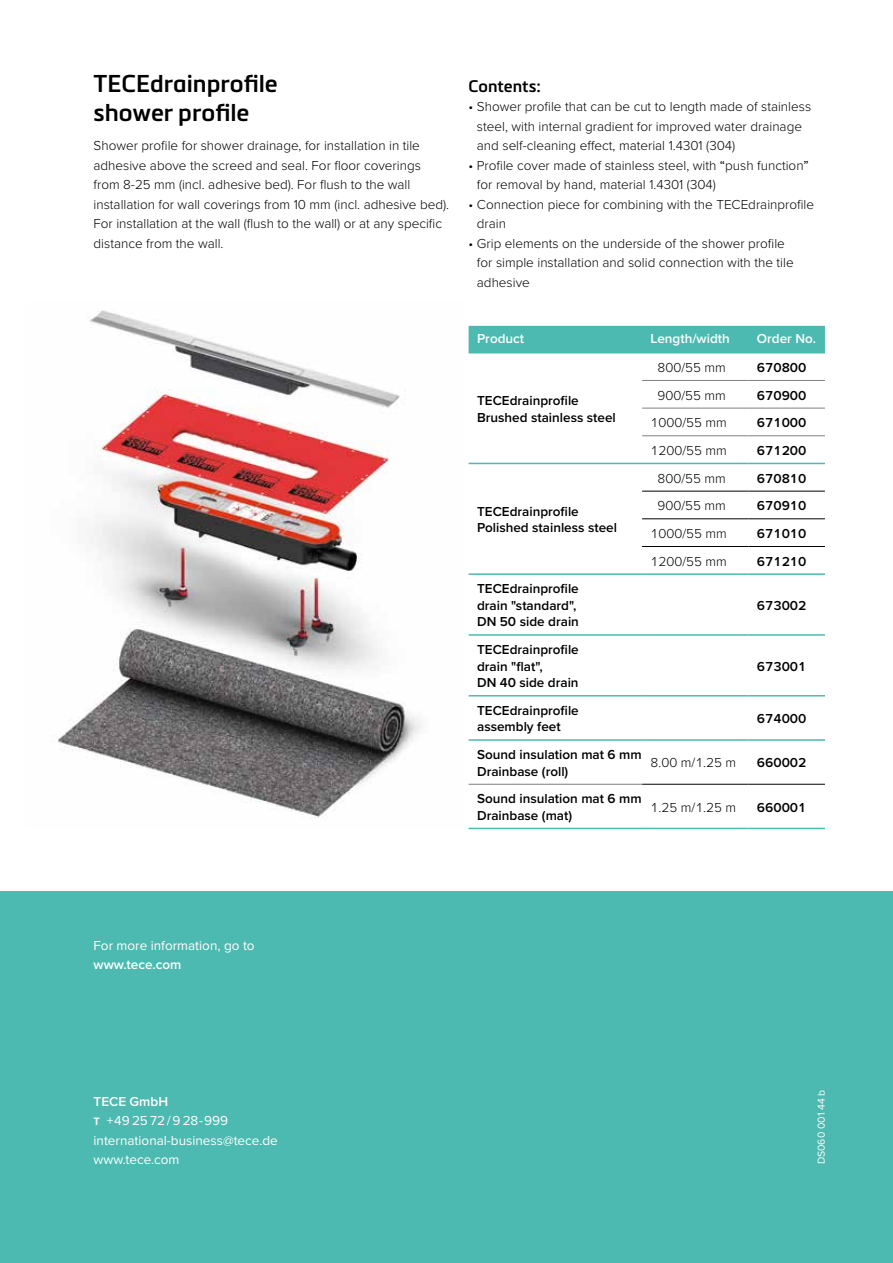
<style>
.page{position:relative;width:893px;height:1263px;background:#fff}
.page>*{position:absolute;margin:0;border:0;box-sizing:border-box;transform-origin:0 0}
.t1{font:600 24px/29.2px "Metronic Pro";color:#000}
.t2{font:600 16.5px "Metronic Pro";color:#000}
.t3{font:300 13.5px/19.5px "Proxima Nova";color:#000}
.t4{font:600 13.5px/16.5px "Proxima Nova";color:#000}
.t5{font:13.5px/19.5px "Proxima Nova";color:#fff}
.t6{font:600 13.5px "Proxima Nova";color:#fff}
.t7{font:10.5px "Proxima Nova";color:#fff}
.s1{font-weight:400}
.s2{font-weight:600}
</style>
<div class="page">
<img style="left:58px;top:310px;width:364px;height:509px">
<div style="left:0;top:891px;width:893px;height:372px;background:#4cbab0"></div>
<div style="left:469px;top:326px;width:356px;height:27px;background:#4cbab0"></div>
<hr style="left:642px;top:491px;width:106px;height:1px;background:#000">
<hr style="left:748px;top:491px;width:77px;height:1px;background:#000">
<hr style="left:642px;top:518px;width:106px;height:1px;background:#000">
<hr style="left:748px;top:518px;width:77px;height:1px;background:#000">
<hr style="left:642px;top:546px;width:106px;height:1px;background:#000">
<hr style="left:748px;top:546px;width:77px;height:1px;background:#000">
<hr style="left:642px;top:784px;width:106px;height:1px;background:#000">
<hr style="left:748px;top:784px;width:77px;height:1px;background:#000">
<hr style="left:642px;top:380px;width:106px;height:1px;background:#7c807c">
<hr style="left:748px;top:380px;width:77px;height:1px;background:#7c807c">
<hr style="left:642px;top:408px;width:106px;height:1px;background:#7c807c">
<hr style="left:748px;top:408px;width:77px;height:1px;background:#7c807c">
<hr style="left:642px;top:435px;width:106px;height:1px;background:#7c807c">
<hr style="left:748px;top:435px;width:77px;height:1px;background:#7c807c">
<hr style="left:469px;top:784px;width:173px;height:1px;background:#7c807c">
<hr style="left:642px;top:463px;width:106px;height:1px;background:#4cbab0">
<hr style="left:748px;top:463px;width:77px;height:1px;background:#4cbab0">
<hr style="left:642px;top:573px;width:106px;height:2px;background:#4cbab0">
<hr style="left:748px;top:573px;width:77px;height:2px;background:#4cbab0">
<hr style="left:642px;top:634px;width:106px;height:2px;background:#4cbab0">
<hr style="left:748px;top:634px;width:77px;height:2px;background:#4cbab0">
<hr style="left:642px;top:695px;width:106px;height:1px;background:#4cbab0">
<hr style="left:748px;top:695px;width:77px;height:1px;background:#4cbab0">
<hr style="left:642px;top:739px;width:106px;height:2px;background:#4cbab0">
<hr style="left:748px;top:739px;width:77px;height:2px;background:#4cbab0">
<hr style="left:469px;top:463px;width:173px;height:1px;background:#4cbab0">
<hr style="left:469px;top:573px;width:173px;height:2px;background:#4cbab0">
<hr style="left:469px;top:634px;width:173px;height:2px;background:#4cbab0">
<hr style="left:469px;top:695px;width:173px;height:1px;background:#4cbab0">
<hr style="left:469px;top:739px;width:173px;height:2px;background:#4cbab0">
<hr style="left:469px;top:828px;width:173px;height:1px;background:#4cbab0">
<hr style="left:642px;top:828px;width:106px;height:1px;background:#4cbab0">
<hr style="left:748px;top:828px;width:77px;height:1px;background:#4cbab0">
<h1 class="t1" style="left:94px;top:68px;width:186px">TECEdrainprofile shower profile</h1>
<p class="t3" style="left:94px;top:135px;width:357px">Shower profile for shower drainage, for installation in tile adhesive above the screed and seal. For floor coverings from 8-25 mm (incl. adhesive bed). For flush to the wall installation for wall coverings from 10 mm (incl. adhesive bed).<br>For installation at the wall (flush to the wall) or at any specific distance from the wall.</p>
<p class="t2" style="left:469px;top:76px;width:74px">Contents:</p>
<p class="t3" style="left:477px;top:96px;width:336px;text-indent:-8px">• Shower profile that can be cut to length made of stainless steel, with internal gradient for improved water drainage and self-cleaning effect, material 1.4301 (304)</p>
<p class="t3" style="left:477px;top:155px;width:333px;text-indent:-8px">• Profile cover made of stainless steel, with <span class="s1">“</span>push function<span class="s1">” </span>for removal by hand, material 1.4301 (304)</p>
<p class="t3" style="left:477px;top:194px;width:339px;text-indent:-8px">• Connection piece for combining with the TECEdrainprofile drain</p>
<p class="t3" style="left:477px;top:233px;width:318px;text-indent:-8px">• Grip elements on the underside of the shower profile for simple installation and solid connection with the tile adhesive</p>
<p class="t6" style="left:477px;top:329px;width:49px">Product</p>
<p class="t6" style="left:651px;top:329px;width:81px">Length/width</p>
<p class="t6" style="left:757px;top:329px;width:61px">Order No.</p>
<p class="t4" style="left:477px;top:392px;width:140px">TECEdrainprofile<br>Brushed stainless steel</p>
<p class="t4" style="left:477px;top:503px;width:141px">TECEdrainprofile<br>Polished stainless steel</p>
<p class="t4" style="left:477px;top:580px;width:103px">TECEdrainprofile drain "standard",<br>DN 50 side drain</p>
<p class="t4" style="left:477px;top:641px;width:103px">TECEdrainprofile drain "flat",<br>DN 40 side drain</p>
<p class="t3" style="left:658px;top:357px;width:70px">800/55 mm</p>
<p class="t4" style="left:757px;top:359px;width:51px">670800</p>
<p class="t3" style="left:658px;top:385px;width:70px">900/55 mm</p>
<p class="t4" style="left:757px;top:386px;width:51px">670900</p>
<p class="t3" style="left:651px;top:412px;width:78px">1000/55 mm</p>
<p class="t4" style="left:757px;top:414px;width:51px">671000</p>
<p class="t3" style="left:651px;top:440px;width:78px">1200/55 mm</p>
<p class="t4" style="left:757px;top:442px;width:51px">671200</p>
<p class="t3" style="left:658px;top:468px;width:70px">800/55 mm</p>
<p class="t4" style="left:757px;top:469px;width:51px">670810</p>
<p class="t3" style="left:658px;top:495px;width:70px">900/55 mm</p>
<p class="t4" style="left:757px;top:497px;width:51px">670910</p>
<p class="t3" style="left:651px;top:523px;width:78px">1000/55 mm</p>
<p class="t4" style="left:757px;top:525px;width:51px">671010</p>
<p class="t3" style="left:651px;top:551px;width:78px">1200/55 mm</p>
<p class="t4" style="left:757px;top:552px;width:51px">671210</p>
<p class="t4" style="left:757px;top:597px;width:51px">673002</p>
<p class="t4" style="left:757px;top:657px;width:51px">673001</p>
<p class="t4" style="left:477px;top:702px;width:103px">TECEdrainprofile assembly feet</p>
<p class="t4" style="left:757px;top:710px;width:51px">674000</p>
<p class="t4" style="left:477px;top:746px;width:166px">Sound insulation mat 6 mm<br>Drainbase (roll)</p>
<p class="t3" style="left:651px;top:752px;width:87px">8.00 m/1.25 m</p>
<p class="t4" style="left:757px;top:754px;width:51px">660002</p>
<p class="t4" style="left:477px;top:790px;width:166px">Sound insulation mat 6 mm<br>Drainbase (mat)</p>
<p class="t3" style="left:651px;top:797px;width:87px">1.25 m/1.25 m</p>
<p class="t4" style="left:757px;top:798px;width:51px">660001</p>
<p class="t5" style="left:94px;top:935px;width:163px">For more information, go to</p>
<p class="t6" style="left:94px;top:955px;width:89px">www.tece.com</p>
<p class="t5" style="left:94px;top:1091px;width:186px"><span class="s2">TECE GmbH<br>T</span> + 49 25 72 / 9 28 - 999 international-business@tece.de www.tece.com</p>
<p class="t7" style="left:814px;top:1164px;width:76px;rotate:-90deg">DS060 001 44 b</p>
</div>
